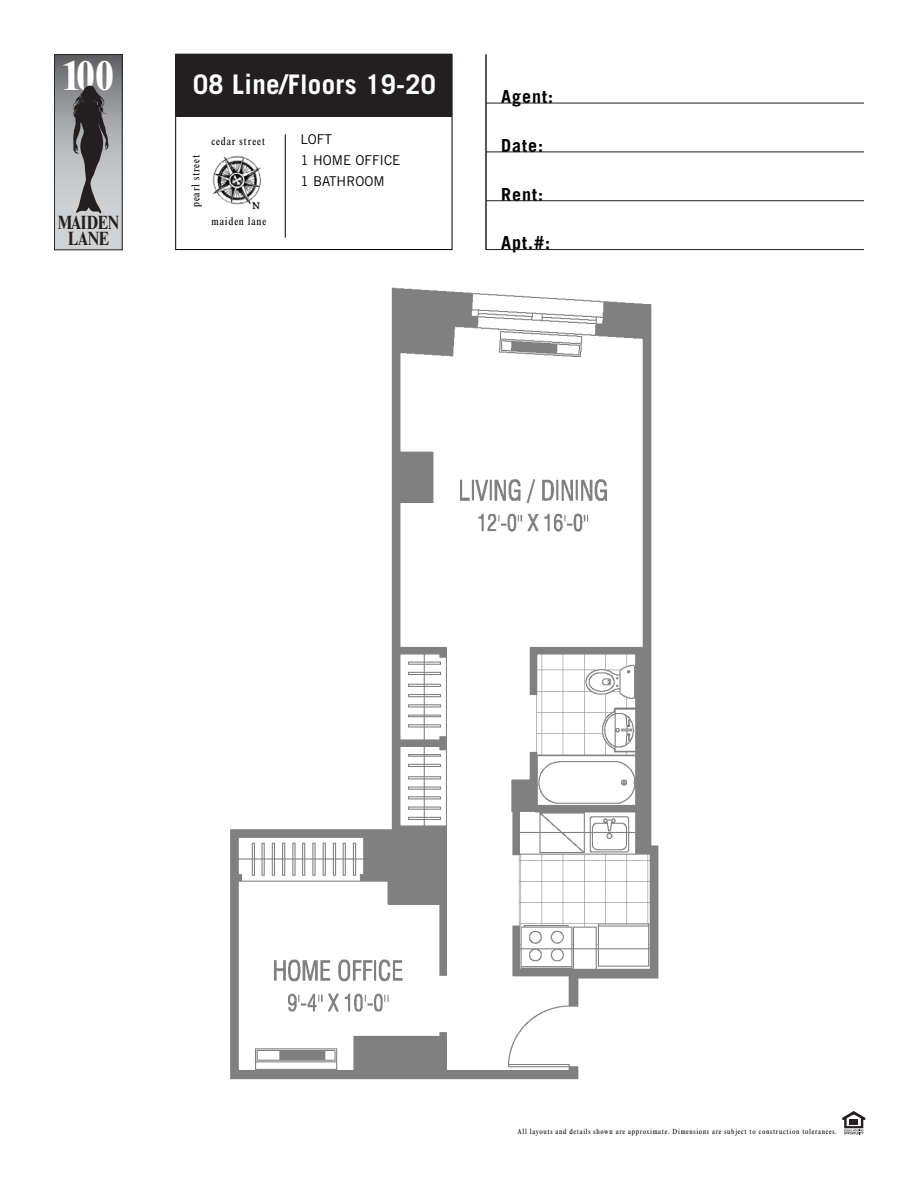
<style>
.page{position:relative;width:918px;height:1188px;background:#fff}
.page>*{position:absolute;margin:0;border:0;box-sizing:border-box;transform-origin:0 0}
.t1{font:700 condensed 42.3px "Times New Roman";color:#fff}
.t2{font:700 27px "Trade Gothic";letter-spacing:.01em;color:#fff}
.t3{font:700 condensed 19.35px/15.9px "Times New Roman";color:#231f20;text-align:center}
.t4{font:700 18px "Trade Gothic";letter-spacing:.055em;color:#000}
.t5{font:13.5px/21px "Trade Gothic";color:#000}
.t6{font:condensed 11.25px "Times New Roman";letter-spacing:.07em;color:#000}
.t7{font:condensed 7.5px "Times New Roman";letter-spacing:.09em;color:#000}
</style>
<div class="page">
<img style="left:212px;top:156px;width:49px;height:54px">
<img style="left:230px;top:287px;width:429px;height:793px">
<svg style="left:842px;top:1111px;width:23px;height:23px"></svg>
<hr style="left:285px;top:134px;width:1px;height:104px;background:#000">
<svg style="left:56px;top:56px;width:64px;height:192px;background:#abacaf"></svg>
<div style="left:54px;top:54px;width:68px;height:196px;border:1px solid #231f20"></div>
<img style="left:73px;top:85px;width:35px;height:129px">
<hr style="left:485px;top:54px;width:2px;height:196px;background:#231f20">
<hr style="left:486px;top:103px;width:378px;height:1px;background:#231f20">
<hr style="left:486px;top:152px;width:378px;height:1px;background:#231f20">
<hr style="left:486px;top:200px;width:378px;height:1px;background:#231f20">
<hr style="left:486px;top:249px;width:378px;height:1px;background:#231f20">
<div style="left:175px;top:54px;width:277px;height:63px;background:#231f20"></div>
<h1 class="t1" style="left:62px;top:61px;width:54px">100</h1>
<h3 class="t3" style="left:58px;top:217px;width:63px">MAIDEN<br>LANE</h3>
<h2 class="t2" style="left:193px;top:75px;width:244px">08 Line/Floors 19-20</h2>
<h3 class="t6" style="left:191px;top:207px;width:54px;rotate:-90deg">pearl street</h3>
<h3 class="t6" style="left:212px;top:137px;width:55px">cedar street</h3>
<h3 class="t6" style="left:212px;top:217px;width:56px">maiden lane</h3>
<h3 class="t5" style="left:300px;top:130px;width:102px">LOFT<br>1 HOME OFFICE<br>1 BATHROOM</h3>
<h3 class="t4" style="left:501px;top:90px;width:53px">Agent:</h3>
<h3 class="t4" style="left:501px;top:139px;width:43px">Date:</h3>
<h3 class="t4" style="left:501px;top:188px;width:43px">Rent:</h3>
<h3 class="t4" style="left:501px;top:236px;width:50px">Apt.#:</h3>
<p class="t7" style="left:518px;top:1128px;width:321px">All layouts and details shown are approximate. Dimensions are subject to construction tolerances.</p>
</div>
